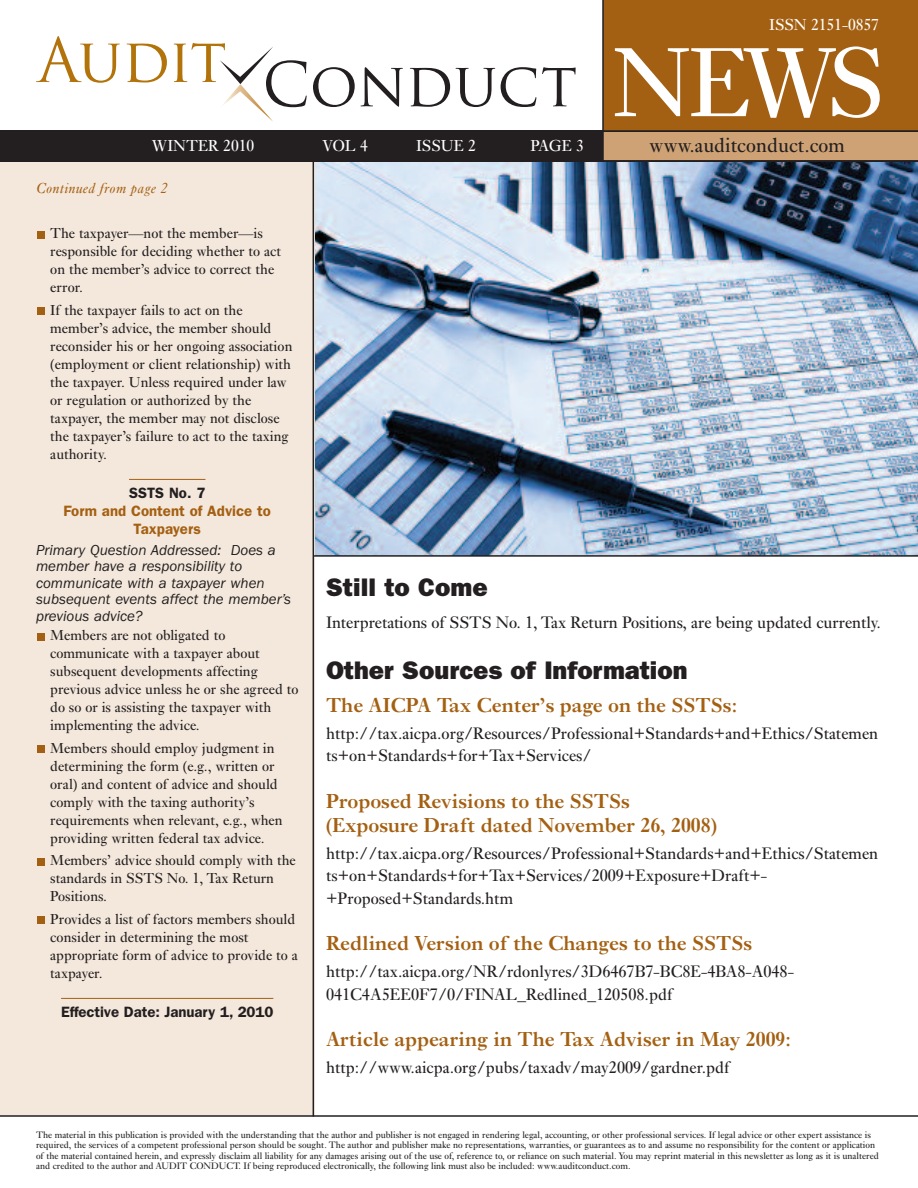
<style>
.page{position:relative;width:918px;height:1188px;background:#fff}
.page>*{position:absolute;margin:0;border:0;box-sizing:border-box;transform-origin:0 0}
.t1{font:102px "Ehrhardt";color:#fff}
.t2{font:25.5px "ITC Franklin Gothic Std Hvy";color:#231f20}
.t3{font:600 21px/24px "Ehrhardt";color:#a46012}
.t4{font:21px "Ehrhardt";color:#231f20}
.t5{font:17.25px/22.5px "Ehrhardt";color:#231f20}
.t6{font:16.5px "Ehrhardt";color:#fff}
.t7{font:15px/18px "Ehrhardt";color:#231f20}
.t8{font:italic 15px/16.5px "ITC Franklin Gothic Std";color:#231f20}
.t9{font:600 15px "ITC Franklin Gothic Std";letter-spacing:-.005em;color:#231f20}
.t10{font:600 15px/18px "ITC Franklin Gothic Std";color:#a46012;text-align:center}
.t11{font:italic 15px "Ehrhardt";letter-spacing:.015em;color:#a46012}
.t12{font:9.75px/10.5px "Ehrhardt";color:#231f20}
</style>
<div class="page">
<img style="left:314px;top:162px;width:604px;height:393px">
<div style="left:0;top:158px;width:314px;height:958px;background:#f4e8dc"></div>
<hr style="left:313px;top:151px;width:1px;height:966px;background:#231f20">
<div style="left:603px;top:0;width:315px;height:162px;background:#a46012"></div>
<div style="left:603px;top:131px;width:315px;height:31px;background:#cea275"></div>
<hr style="left:0;top:130px;width:918px;height:2px;background:#231f20">
<svg style="left:36px;top:36px;width:84px;height:47px"></svg>
<svg style="left:127px;top:43px;width:40px;height:39px"></svg>
<svg style="left:174px;top:43px;width:133px;height:79px"></svg>
<svg style="left:313px;top:67px;width:42px;height:40px"></svg>
<svg style="left:361px;top:67px;width:42px;height:40px"></svg>
<svg style="left:410px;top:67px;width:40px;height:40px"></svg>
<svg style="left:456px;top:68px;width:39px;height:39px"></svg>
<svg style="left:501px;top:67px;width:35px;height:40px"></svg>
<svg style="left:542px;top:67px;width:34px;height:39px"></svg>
<div style="left:0;top:130px;width:603px;height:32px;background:#231f20"></div>
<hr style="left:602px;top:0;width:2px;height:161px;background:#231f20">
<hr style="left:0;top:160px;width:918px;height:2px;background:#231f20">
<hr style="left:0;top:1115px;width:918px;height:2px;background:#231f20">
<hr style="left:129px;top:479px;width:76px;height:1px;background:#a46012">
<hr style="left:61px;top:998px;width:212px;height:1px;background:#a46012">
<div style="left:38px;top:633px;width:7px;height:7px;background:#a46012"></div>
<div style="left:38px;top:745px;width:7px;height:8px;background:#a46012"></div>
<div style="left:38px;top:858px;width:7px;height:7px;background:#a46012"></div>
<div style="left:38px;top:916px;width:7px;height:8px;background:#a46012"></div>
<div style="left:38px;top:307px;width:7px;height:8px;background:#a46012"></div>
<div style="left:38px;top:231px;width:7px;height:7px;background:#a46012"></div>
<hr style="left:314px;top:555px;width:604px;height:2px;background:#231f20">
<p class="t6" style="left:769px;top:15px;width:111px">ISSN 2151-0857</p>
<p class="t6" style="left:152px;top:136px;width:104px">WINTER 2010</p>
<p class="t6" style="left:322px;top:136px;width:47px">VOL 4</p>
<p class="t6" style="left:416px;top:136px;width:61px">ISSUE 2</p>
<p class="t6" style="left:530px;top:136px;width:55px">PAGE 3</p>
<p class="t6" style="left:249px;top:136px;width:135px">SEPTEMBER 2006</p>
<p class="t6" style="left:455px;top:136px;width:47px">VOL 1</p>
<p class="t6" style="left:536px;top:136px;width:38px">NO 1</p>
<p class="t11" style="left:36px;top:179px;width:133px">Continued from page 2</p>
<h1 class="t1" style="left:612px;top:22px;width:275px">NEWS</h1>
<h3 class="t4" style="left:649px;top:132px;width:197px">www.auditconduct.com</h3>
<p class="t7" style="left:50px;top:224px;width:232px">The taxpayer—not the member—is responsible for deciding whether to act on the member’s advice to correct the error.</p>
<p class="t7" style="left:50px;top:301px;width:244px">If the taxpayer fails to act on the member’s advice, the member should reconsider his or her ongoing association (employment or client relationship) with the taxpayer. Unless required under law or regulation or authorized by the taxpayer, the member may not disclose the taxpayer’s failure to act to the taxing authority.</p>
<p class="t9" style="left:129px;top:484px;width:78px">SSTS No. 7</p>
<p class="t10" style="left:63px;top:502px;width:209px">Form and Content of Advice to<br>Taxpayers</p>
<p class="t8" style="left:36px;top:542px;width:257px">Primary Question Addressed: Does a member have a responsibility to communicate with a taxpayer when subsequent events affect the member’s previous advice?</p>
<p class="t7" style="left:50px;top:626px;width:250px">Members are not obligated to communicate with a taxpayer about subsequent developments affecting previous advice unless he or she agreed to do so or is assisting the taxpayer with implementing the advice.</p>
<p class="t7" style="left:50px;top:739px;width:234px">Members should employ judgment in determining the form (e.g., written or oral) and content of advice and should comply with the taxing authority’s requirements when relevant, e.g., when providing written federal tax advice.</p>
<p class="t7" style="left:50px;top:851px;width:247px">Members’ advice should comply with the standards in SSTS No. 1, Tax Return<br>Positions.</p>
<p class="t7" style="left:50px;top:910px;width:249px">Provides a list of factors members should consider in determining the most appropriate form of advice to provide to a taxpayer.</p>
<p class="t9" style="left:61px;top:1003px;width:214px">Effective Date: January 1, 2010</p>
<h2 class="t2" style="left:326px;top:572px;width:163px">Still to Come</h2>
<p class="t5" style="left:326px;top:611px;width:557px">Interpretations of SSTS No. 1, Tax Return Positions, are being updated currently.</p>
<h2 class="t2" style="left:326px;top:655px;width:363px">Other Sources of Information</h2>
<h3 class="t3" style="left:326px;top:693px;width:413px">The AICPA Tax Center’s page on the SSTSs:</h3>
<p class="t5" style="left:326px;top:722px;width:554px">http://tax.aicpa.org/Resources/Professional+Standards+and+Ethics/Statemen ts+on+Standards+for+Tax+Services/</p>
<h3 class="t3" style="left:326px;top:789px;width:393px">Proposed Revisions to the SSTSs (Exposure Draft dated November 26, 2008)</h3>
<p class="t5" style="left:326px;top:842px;width:554px">http://tax.aicpa.org/Resources/Professional+Standards+and+Ethics/Statemen ts+on+Standards+for+Tax+Services/2009+Exposure+Draft+- +Proposed+Standards.htm</p>
<h3 class="t3" style="left:326px;top:931px;width:428px">Redlined Version of the Changes to the SSTSs</h3>
<p class="t5" style="left:326px;top:960px;width:469px">http://tax.aicpa.org/NR/rdonlyres/3D6467B7-BC8E-4BA8-A048-<br>041C4A5EE0F7/0/FINAL_Redlined_120508.pdf</p>
<h3 class="t3" style="left:326px;top:1027px;width:466px">Article appearing in The Tax Adviser in May 2009:</h3>
<p class="t5" style="left:326px;top:1056px;width:405px">http://www.aicpa.org/pubs/taxadv/may2009/gardner.pdf</p>
<p class="t12" style="left:36px;top:1129px;width:844px">The material in this publication is provided with the understanding that the author and publisher is not engaged in rendering legal, accounting, or other professional services. If legal advice or other expert assistance is required, the services of a competent professional person should be sought. The author and publisher make no representations, warranties, or guarantees as to and assume no responsibility for the content or application of the material contained herein, and expressly disclaim all liability for any damages arising out of the use of, reference to, or reliance on such material. You may reprint material in this newsletter as long as it is unaltered and credited to the author and AUDIT CONDUCT. If being reproduced electronically, the following link must also be included: www.auditconduct.com.</p>
</div>
